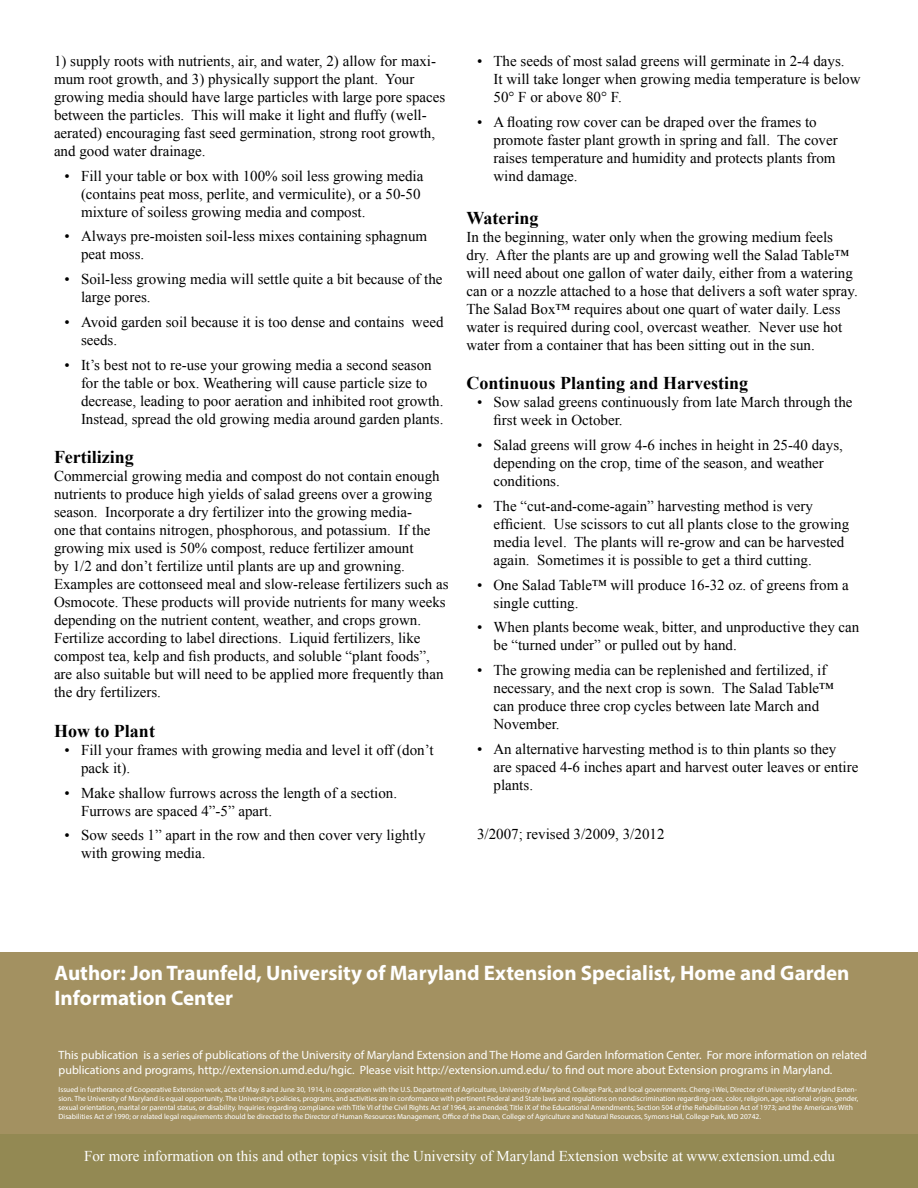
<style>
.page{position:relative;width:918px;height:1188px;background:#fff}
.page>*{position:absolute;margin:0;border:0;box-sizing:border-box;transform-origin:0 0}
.t1{font:700 21px/25.2px "Myriad Pro";color:#fff}
.t2{font:700 18px "Times New Roman";color:#000}
.t3{font:15px/18px "Times New Roman";color:#000}
.t4{font:15px "Times New Roman";color:#fff}
.t5{font:12px/14.4px "Myriad Pro";color:#fff}
.t6{font:7.5px/9px "Myriad Pro";color:#fff}
</style>
<div class="page">
<div style="left:0;top:953px;width:918px;height:185px;background:#a39161"></div>
<div style="left:0;top:1134px;width:918px;height:54px;background:#938953"></div>
<p class="t3" style="left:54px;top:52px;width:393px">1) supply roots with nutrients, air, and water, 2) allow for maxi&shy;mum root growth, and 3) physically support the plant. Your growing media should have large particles with large pore spaces between the particles. This will make it light and fluffy (well&shy;aerated) encouraging fast seed germination, strong root growth, and good water drainage.</p>
<p class="t3" style="left:81px;top:166px;width:344px;text-indent:-17px">• Fill your table or box with 100% soil less growing media (contains peat moss, perlite, and vermiculite), or a 50-50 mixture of soiless growing media and compost.</p>
<p class="t3" style="left:81px;top:227px;width:348px;text-indent:-17px">• Always pre-moisten soil-less mixes containing sphagnum peat moss.</p>
<p class="t3" style="left:81px;top:270px;width:363px;text-indent:-17px">• Soil-less growing media will settle quite a bit because of the large pores.</p>
<p class="t3" style="left:81px;top:313px;width:364px;text-indent:-17px">• Avoid garden soil because it is too dense and contains weed seeds.</p>
<p class="t3" style="left:81px;top:355px;width:364px;text-indent:-17px">• It’s best not to re-use your growing media a second season for the table or box. Weathering will cause particle size to decrease, leading to poor aeration and inhibited root growth.<br>Instead, spread the old growing media around garden plants.</p>
<p class="t2" style="left:54px;top:445px;width:81px">Fertilizing</p>
<p class="t3" style="left:54px;top:467px;width:396px">Commercial growing media and compost do not contain enough nutrients to produce high yields of salad greens over a growing season. Incorporate a dry fertilizer into the growing media-<br>one that contains nitrogen, phosphorous, and potassium. If the growing mix used is 50% compost, reduce fertilizer amount<br>by 1/2 and don’t fertilize until plants are up and growning.<br>Examples are cottonseed meal and slow-release fertilizers such as Osmocote. These products will provide nutrients for many weeks depending on the nutrient content, weather, and crops grown.<br>Fertilize according to label directions. Liquid fertilizers, like compost tea, kelp and fish products, and soluble “plant foods”, are also suitable but will need to be applied more frequently than the dry fertilizers.</p>
<p class="t2" style="left:54px;top:718px;width:102px">How to Plant</p>
<p class="t3" style="left:81px;top:741px;width:354px;text-indent:-16px">• Fill your frames with growing media and level it off (don’t pack it).</p>
<p class="t3" style="left:81px;top:783px;width:318px;text-indent:-16px">• Make shallow furrows across the length of a section.<br>Furrows are spaced 4”-5” apart.</p>
<p class="t3" style="left:81px;top:826px;width:346px;text-indent:-16px">• Sow seeds 1” apart in the row and then cover very lightly with growing media.</p>
<p class="t3" style="left:494px;top:52px;width:369px;text-indent:-16px">• The seeds of most salad greens will germinate in 2-4 days.<br>It will take longer when growing media temperature is below<br>50° F or above 80° F.</p>
<p class="t3" style="left:494px;top:112px;width:346px;text-indent:-16px">• A floating row cover can be draped over the frames to promote faster plant growth in spring and fall. The cover raises temperature and humidity and protects plants from wind damage.</p>
<p class="t2" style="left:466px;top:205px;width:73px">Watering</p>
<p class="t3" style="left:466px;top:228px;width:393px">In the beginning, water only when the growing medium feels dry. After the plants are up and growing well the Salad Table™ will need about one gallon of water daily, either from a watering can or a nozzle attached to a hose that delivers a soft water spray.<br>The Salad Box™ requires about one quart of water daily. Less water is required during cool, overcast weather. Never use hot water from a container that has been sitting out in the sun.</p>
<p class="t2" style="left:466px;top:371px;width:283px">Continuous Planting and Harvesting</p>
<p class="t3" style="left:494px;top:393px;width:361px;text-indent:-16px">• Sow salad greens continuously from late March through the first week in October.</p>
<p class="t3" style="left:494px;top:436px;width:351px;text-indent:-16px">• Salad greens will grow 4-6 inches in height in 25-40 days, depending on the crop, time of the season, and weather conditions.</p>
<p class="t3" style="left:494px;top:497px;width:357px;text-indent:-16px">• The “cut-and-come-again” harvesting method is very efficient. Use scissors to cut all plants close to the growing media level. The plants will re-grow and can be harvested again. Sometimes it is possible to get a third cutting.</p>
<p class="t3" style="left:494px;top:575px;width:357px;text-indent:-16px">• One Salad Table™ will produce 16-32 oz. of greens from a single cutting.</p>
<p class="t3" style="left:494px;top:618px;width:367px;text-indent:-16px">• When plants become weak, bitter, and unproductive they can be “turned under” or pulled out by hand.</p>
<p class="t3" style="left:494px;top:661px;width:342px;text-indent:-16px">• The growing media can be replenished and fertilized, if necessary, and the next crop is sown. The Salad Table™ can produce three crop cycles between late March and November.</p>
<p class="t3" style="left:494px;top:740px;width:366px;text-indent:-16px">• An alternative harvesting method is to thin plants so they are spaced 4-6 inches apart and harvest outer leaves or entire plants.</p>
<p class="t3" style="left:477px;top:825px;width:189px">3/2007; revised 3/2009, 3/2012</p>
<h1 class="t1" style="left:55px;top:959px;width:796px">Author: Jon Traunfeld, University of Maryland Extension Specialist, Home and Garden<br>Information Center</h1>
<p class="t5" style="left:59px;top:1048px;width:810px">This publication is a series of publications of the University of Maryland Extension and The Home and Garden Information Center. For more information on related publications and programs, http://extension.umd.edu/hgic. Please visit http://extension.umd.edu/ to find out more about Extension programs in Maryland.</p>
<p class="t6" style="left:59px;top:1085px;width:801px">Issued in furtherance of Cooperative Extension work, acts of May 8 and June 30, 1914, in cooperation with the U.S. Department of Agriculture, University of Maryland, College Park, and local governments. Cheng-i Wei, Director of University of Maryland Exten&shy;sion. The University of Maryland is equal opportunity. The University’s policies, programs, and activities are in conformance with pertinent Federal and State laws and regulations on nondiscrimination regarding race, color, religion, age, national origin, gender, sexual orientation, marital or parental status, or disability. Inquiries regarding compliance with Title VI of the Civil Rights Act of 1964, as amended; Title IX of the Educational Amendments; Section 504 of the Rehabilitation Act of 1973; and the Americans With Disabilities Act of 1990; or related legal requirements should be directed to the Director of Human Resources Management, Office of the Dean, College of Agriculture and Natural Resources, Symons Hall, College Park, MD 20742.</p>
<p class="t4" style="left:84px;top:1146px;width:752px">For more information on this and other topics visit the University of Maryland Extension website at www.extension.umd.edu</p>
</div>
